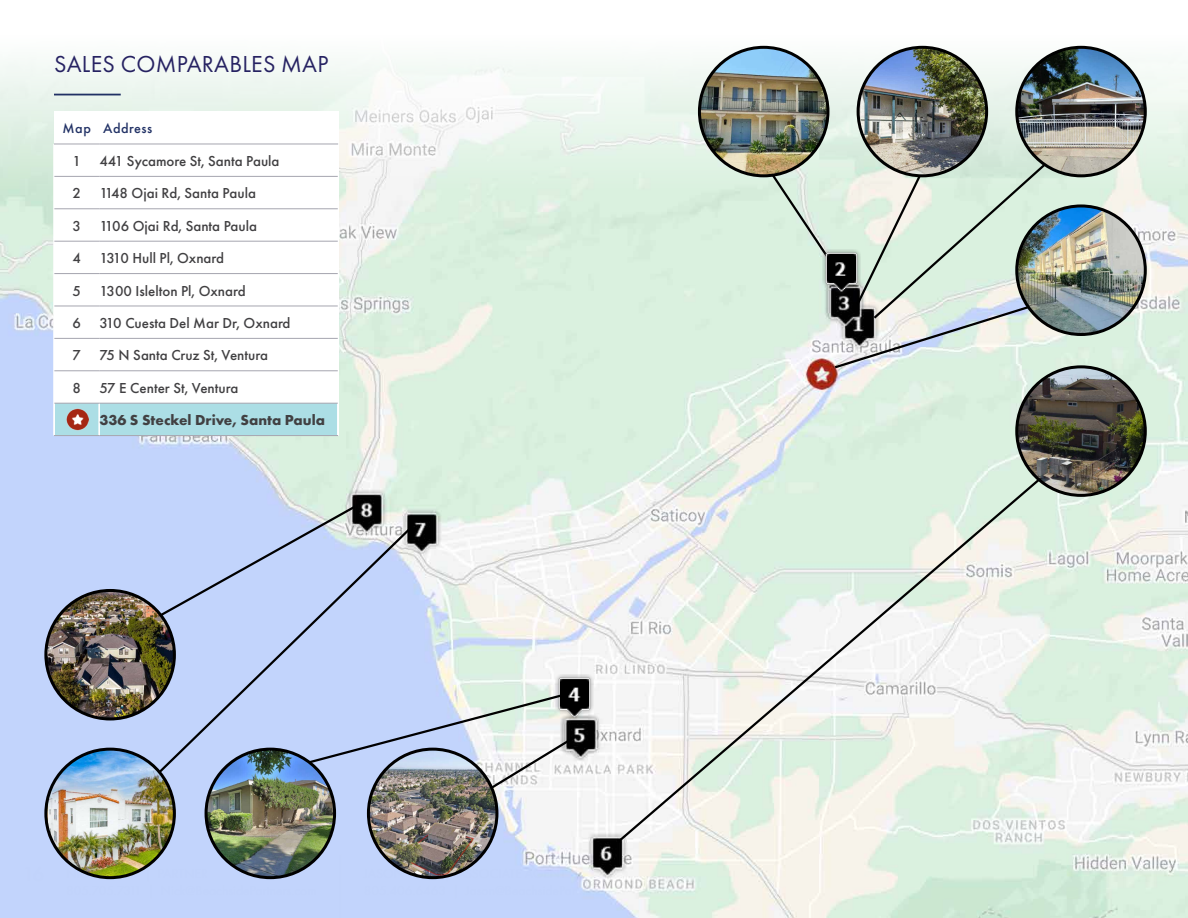
<style>
.page{position:relative;width:1188px;height:918px;background:#fff}
.page>*{position:absolute;margin:0;border:0;box-sizing:border-box;transform-origin:0 0}
.t1{font:24px "Futura PT";letter-spacing:.01em;color:#262262}
.t2{font:500 15px/32.4px "Futura PT";color:#414042}
.t3{font:700 15px "Futura PT";color:#414042}
.t4{font:500 14.25px "Futura PT";letter-spacing:.04em;color:#213165}
</style>
<div class="page">
<img style="left:0;top:45px;width:1188px;height:873px">
<hr style="left:54px;top:94px;width:67px;height:1px;background:#213165">
<svg style="left:615px;top:467px;width:439px;height:378px"></svg>
<svg style="left:124px;top:504px;width:234px;height:93px;background:#c0d0ef"></svg>
<svg style="left:764px;top:147px;width:300px;height:223px;background:#d1e0d4"></svg>
<svg style="left:140px;top:527px;width:272px;height:264px;background:#bdcef3"></svg>
<img style="left:1017px;top:206px;width:128px;height:128px;border-radius:64px">
<div style="left:1015px;top:204px;width:132px;height:132px;border:3px solid #000;border-radius:50%"></div>
<img style="left:858px;top:47px;width:129px;height:129px;border-radius:64px">
<div style="left:857px;top:46px;width:131px;height:131px;border:3px solid #000;border-radius:50%"></div>
<img style="left:699px;top:47px;width:129px;height:129px;border-radius:64px">
<div style="left:698px;top:46px;width:131px;height:131px;border:3px solid #000;border-radius:50%"></div>
<img style="left:1017px;top:47px;width:128px;height:129px;border-radius:64px">
<div style="left:1015px;top:46px;width:132px;height:131px;border:3px solid #000;border-radius:50%"></div>
<img style="left:1017px;top:367px;width:128px;height:128px;border-radius:64px">
<div style="left:1015px;top:365px;width:132px;height:132px;border:3px solid #000;border-radius:50%"></div>
<div style="left:54px;top:112px;width:284px;height:324px;background:#fff"></div>
<div style="left:55px;top:404px;width:282px;height:31px;background:#acdee5"></div>
<hr style="left:338px;top:144px;width:1px;height:32px;background:#fff">
<hr style="left:338px;top:176px;width:1px;height:33px;background:#fff">
<hr style="left:338px;top:209px;width:1px;height:32px;background:#fff">
<hr style="left:338px;top:241px;width:1px;height:33px;background:#fff">
<hr style="left:338px;top:274px;width:1px;height:32px;background:#fff">
<hr style="left:338px;top:306px;width:1px;height:32px;background:#fff">
<hr style="left:338px;top:338px;width:1px;height:33px;background:#fff">
<hr style="left:338px;top:371px;width:1px;height:32px;background:#fff">
<hr style="left:99px;top:403px;width:1px;height:32px;background:#fff">
<hr style="left:338px;top:403px;width:1px;height:32px;background:#fff">
<hr style="left:54px;top:144px;width:45px;height:1px;background:#a5a5af">
<hr style="left:99px;top:144px;width:239px;height:1px;background:#a5a5af">
<hr style="left:54px;top:176px;width:45px;height:1px;background:#a5a5af">
<hr style="left:99px;top:176px;width:239px;height:1px;background:#a5a5af">
<hr style="left:54px;top:209px;width:45px;height:1px;background:#a5a5af">
<hr style="left:99px;top:209px;width:239px;height:1px;background:#a5a5af">
<hr style="left:54px;top:241px;width:45px;height:1px;background:#a5a5af">
<hr style="left:99px;top:241px;width:239px;height:1px;background:#a5a5af">
<hr style="left:54px;top:273px;width:45px;height:1px;background:#a5a5af">
<hr style="left:99px;top:273px;width:239px;height:1px;background:#a5a5af">
<hr style="left:54px;top:306px;width:45px;height:1px;background:#a5a5af">
<hr style="left:99px;top:306px;width:239px;height:1px;background:#a5a5af">
<hr style="left:54px;top:338px;width:45px;height:1px;background:#a5a5af">
<hr style="left:99px;top:338px;width:239px;height:1px;background:#a5a5af">
<hr style="left:54px;top:371px;width:45px;height:1px;background:#a5a5af">
<hr style="left:99px;top:371px;width:239px;height:1px;background:#a5a5af">
<hr style="left:54px;top:403px;width:45px;height:1px;background:#a5a5af">
<hr style="left:99px;top:403px;width:239px;height:1px;background:#a5a5af">
<hr style="left:54px;top:435px;width:45px;height:1px;background:#a5a5af">
<hr style="left:99px;top:435px;width:239px;height:1px;background:#a5a5af">
<img style="left:65px;top:407px;width:27px;height:25px">
<img style="left:46px;top:590px;width:128px;height:129px;border-radius:64px">
<div style="left:44px;top:589px;width:132px;height:131px;border:3px solid #000;border-radius:50%"></div>
<img style="left:46px;top:749px;width:128px;height:129px;border-radius:64px">
<div style="left:44px;top:748px;width:132px;height:131px;border:3px solid #000;border-radius:50%"></div>
<img style="left:555px;top:675px;width:39px;height:44px">
<img style="left:822px;top:250px;width:39px;height:44px">
<img style="left:206px;top:749px;width:129px;height:129px;border-radius:64px">
<div style="left:205px;top:748px;width:131px;height:131px;border:3px solid #000;border-radius:50%"></div>
<svg style="left:288px;top:691px;width:289px;height:107px"></svg>
<img style="left:368px;top:749px;width:129px;height:129px;border-radius:64px">
<div style="left:367px;top:748px;width:131px;height:131px;border:3px solid #000;border-radius:50%"></div>
<h1 class="t1" style="left:54px;top:50px;width:276px">SALES COMPARABLES MAP</h1>
<p class="t4" style="left:63px;top:120px;width:91px">Map Address</p>
<p class="t2" style="left:72px;top:145px;width:220px">1 441 Sycamore St, Santa Paula<br>2 1148 Ojai Rd, Santa Paula<br>3 1106 Ojai Rd, Santa Paula<br>4 1310 Hull Pl, Oxnard<br>5 1300 Islelton Pl, Oxnard<br>6 310 Cuesta Del Mar Dr, Oxnard<br>7 75 N Santa Cruz St, Ventura<br>8 57 E Center St, Ventura</p>
<p class="t3" style="left:99px;top:410px;width:227px">336 S Steckel Drive, Santa Paula</p>
</div>
